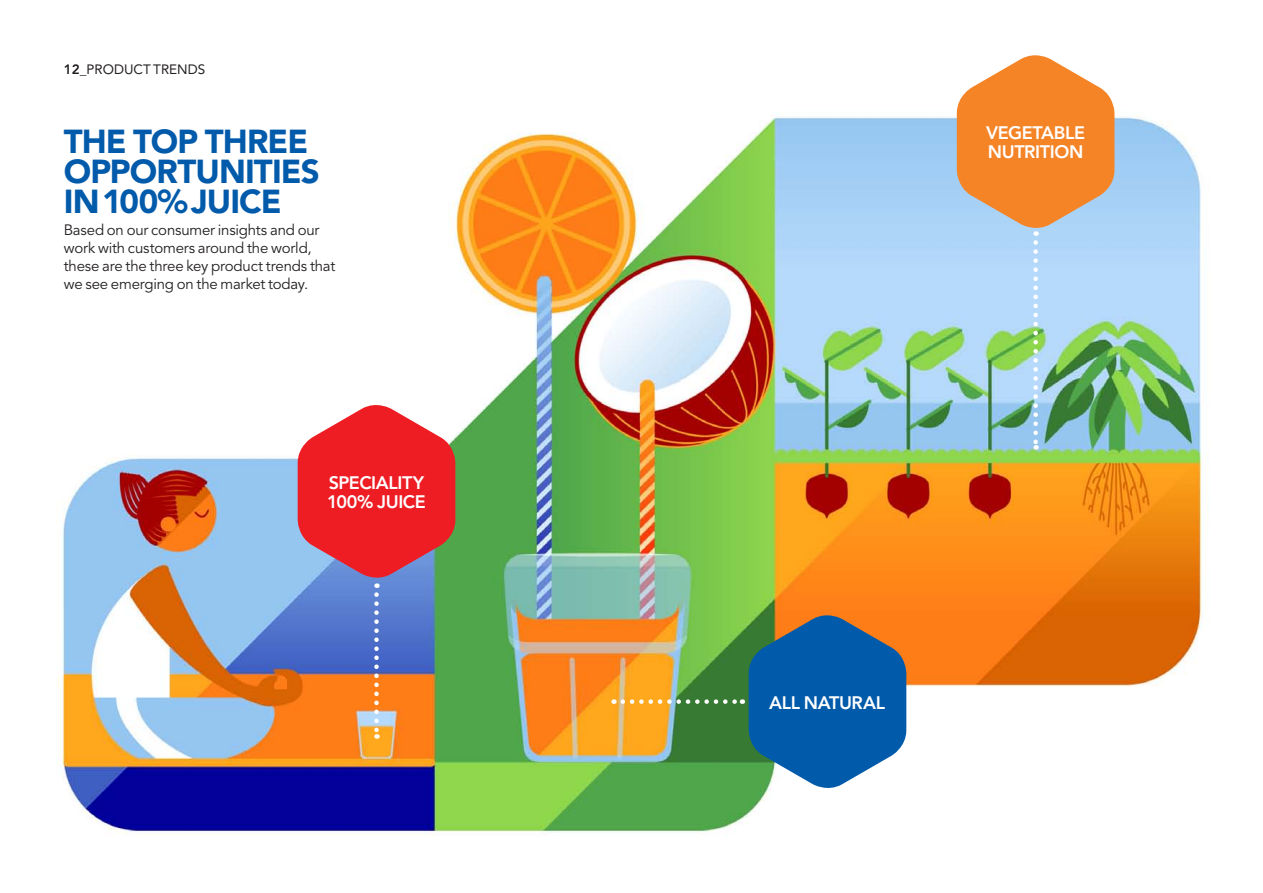
<style>
.page{position:relative;width:1263px;height:893px;background:#fff}
.page>*{position:absolute;margin:0;border:0;box-sizing:border-box;transform-origin:0 0}
.t1{font:900 33px/30px "Avenir";letter-spacing:-.025em;color:#015aaa}
.t2{font:800 18px/19.5px "Avenir";letter-spacing:-.02em;color:#fff}
.t3{font:15px/18px "Avenir";letter-spacing:-.015em;color:#231f20}
.t4{font:13.5px "Avenir";color:#231f20}
.s1{font-weight:800}
</style>
<div class="page">
<img style="left:57px;top:112px;width:1152px;height:724px">
<svg style="left:623px;top:699px;width:120px;height:5px"></svg>
<svg style="left:374px;top:594px;width:5px;height:145px"></svg>
<svg style="left:298px;top:400px;width:157px;height:188px;background:#db4d56"></svg>
<svg style="left:1033px;top:242px;width:5px;height:208px"></svg>
<svg style="left:957px;top:55px;width:157px;height:181px;background:#eb9c5c"></svg>
<svg style="left:749px;top:611px;width:157px;height:182px;background:#35709d"></svg>
<p class="t4" style="left:64px;top:62px;width:143px"><span class="s1">12</span>_PRODUCT TRENDS</p>
<p class="t1" style="left:64px;top:126px;width:246px">THE TOP THREE</p>
<p class="t1" style="left:64px;top:156px;width:257px">OPPORTUNITIES<br>IN 100% JUICE</p>
<p class="t3" style="left:64px;top:221px;width:273px">Based on our consumer insights and our work with customers around the world, these are the three key product trends that we see emerging on the market today.</p>
<p class="t2" style="left:327px;top:473px;width:100px">SPECIALITY<br>100% JUICE</p>
<p class="t2" style="left:986px;top:123px;width:100px">VEGETABLE<br>NUTRITION</p>
<p class="t2" style="left:769px;top:693px;width:117px">ALL NATURAL</p>
</div>
